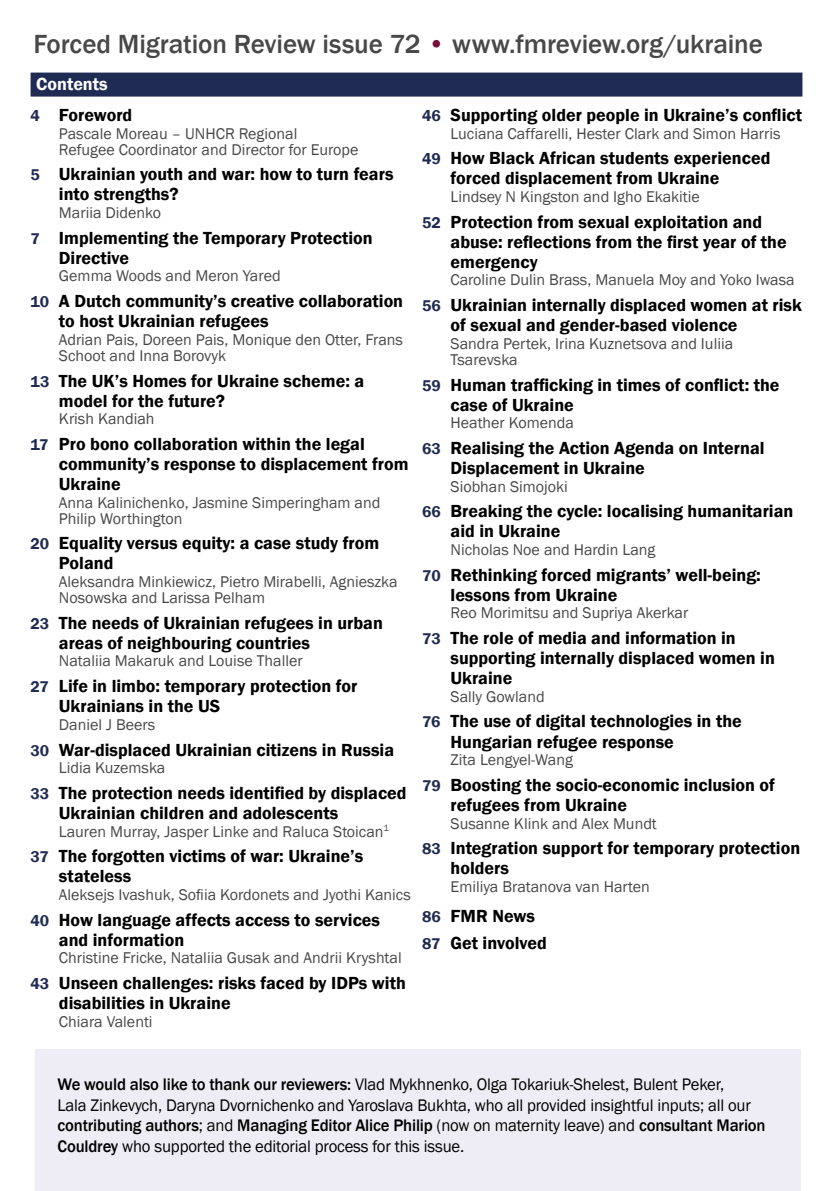
<style>
.page{position:relative;width:840px;height:1191px;background:#fff}
.page>*{position:absolute;margin:0;border:0;box-sizing:border-box;transform-origin:0 0}
.t1{font:500 27px "Franklin Gothic";letter-spacing:-.005em;color:#484848}
.t2{font:600 18px/20px "Franklin Gothic";color:#000}
.t3{font:600 18px/31.4px "Franklin Gothic";color:#fff}
.t4{font:17.2px/20.6px "Franklin Gothic";letter-spacing:-.01em;color:#000}
.t5{font:16px/16px "Franklin Gothic";color:#484848}
.s1{color:#781137}
.s2{font-size:16px;color:#202b53}
.s3{color:#000}
.s4{font-weight:500}
</style>
<div class="page">
<div style="left:31px;top:73px;width:771px;height:24px;background:#202b53"></div>
<div style="left:35px;top:1049px;width:764px;height:142px;background:#eeedf5"></div>
<h1 class="t1" style="left:33px;top:28px;width:730px">Forced Migration Review issue 72 <span class="s1">•</span> www.fmreview.org/ukraine</h1>
<p class="t3" style="left:31px;top:68px;width:103px;text-indent:6px">Contents<br><span class="s2">4</span> <span class="s3">Foreword</span></p>
<p class="t5" style="left:59px;top:126px;width:301px">Pascale Moreau – UNHCR Regional<br>Refugee Coordinator and Director for Europe</p>
<p class="t2" style="left:59px;top:164px;width:336px;text-indent:-28px"><span class="s2">5</span> Ukrainian youth and war: how to turn fears into strengths?</p>
<p class="t5" style="left:59px;top:205px;width:104px">Mariia Didenko</p>
<p class="t2" style="left:59px;top:228px;width:315px;text-indent:-28px"><span class="s2">7</span> Implementing the Temporary Protection<br>Directive</p>
<p class="t5" style="left:59px;top:268px;width:223px">Gemma Woods and Meron Yared</p>
<p class="t2" style="left:59px;top:291px;width:345px;text-indent:-28px"><span class="s2">10</span> A Dutch community’s creative collaboration to host Ukrainian refugees</p>
<p class="t5" style="left:59px;top:332px;width:345px">Adrian Pais, Doreen Pais, Monique den Otter, Frans<br>Schoot and Inna Borovyk</p>
<p class="t2" style="left:59px;top:371px;width:307px;text-indent:-28px"><span class="s2">13</span> The UK’s Homes for Ukraine scheme: a model for the future?</p>
<p class="t5" style="left:59px;top:411px;width:97px">Krish Kandiah</p>
<p class="t2" style="left:59px;top:434px;width:351px;text-indent:-28px"><span class="s2">17</span> Pro bono collaboration within the legal community’s response to displacement from<br>Ukraine</p>
<p class="t5" style="left:59px;top:494px;width:323px">Anna Kalinichenko, Jasmine Simperingham and<br>Philip Worthington</p>
<p class="t2" style="left:59px;top:533px;width:321px;text-indent:-28px"><span class="s2">20</span> Equality versus equity: a case study from<br>Poland</p>
<p class="t5" style="left:59px;top:574px;width:340px">Aleksandra Minkiewicz, Pietro Mirabelli, Agnieszka<br>Nosowska and Larissa Pelham</p>
<p class="t2" style="left:59px;top:613px;width:325px;text-indent:-28px"><span class="s2">23</span> The needs of Ukrainian refugees in urban areas of neighbouring countries</p>
<p class="t5" style="left:59px;top:653px;width:245px">Nataliia Makaruk and Louise Thaller</p>
<p class="t2" style="left:59px;top:676px;width:300px;text-indent:-28px"><span class="s2">27</span> Life in limbo: temporary protection for<br>Ukrainians in the US</p>
<p class="t5" style="left:59px;top:717px;width:98px">Daniel J Beers</p>
<p class="t2" style="left:31px;top:739px;width:365px"><span class="s2">30</span> War-displaced Ukrainian citizens in Russia</p>
<p class="t5" style="left:59px;top:760px;width:108px">Lidia Kuzemska</p>
<p class="t2" style="left:59px;top:783px;width:349px;text-indent:-28px"><span class="s2">33</span> The protection needs identified by displaced<br>Ukrainian children and adolescents</p>
<p class="t5" style="left:59px;top:823px;width:331px">Lauren Murray, Jasper Linke and Raluca Stoican<sup>1</sup></p>
<p class="t2" style="left:59px;top:846px;width:306px;text-indent:-28px"><span class="s2">37</span> The forgotten victims of war: Ukraine’s stateless</p>
<p class="t5" style="left:59px;top:887px;width:353px">Aleksejs Ivashuk, Sofiia Kordonets and Jyothi Kanics</p>
<p class="t2" style="left:59px;top:910px;width:322px;text-indent:-28px"><span class="s2">40</span> How language affects access to services and information</p>
<p class="t5" style="left:59px;top:950px;width:344px">Christine Fricke, Nataliia Gusak and Andrii Kryshtal</p>
<p class="t2" style="left:59px;top:973px;width:348px;text-indent:-28px"><span class="s2">43</span> Unseen challenges: risks faced by IDPs with disabilities in Ukraine</p>
<p class="t5" style="left:59px;top:1013px;width:95px">Chiara Valenti</p>
<p class="t2" style="left:422px;top:105px;width:381px"><span class="s2">46</span> Supporting older people in Ukraine’s conflict</p>
<p class="t5" style="left:450px;top:126px;width:331px">Luciana Caffarelli, Hester Clark and Simon Harris</p>
<p class="t2" style="left:450px;top:148px;width:321px;text-indent:-28px"><span class="s2">49</span> How Black African students experienced forced displacement from Ukraine</p>
<p class="t5" style="left:450px;top:189px;width:251px">Lindsey N Kingston and Igho Ekakitie</p>
<p class="t2" style="left:450px;top:212px;width:337px;text-indent:-28px"><span class="s2">52</span> Protection from sexual exploitation and abuse: reflections from the first year of the emergency</p>
<p class="t5" style="left:450px;top:272px;width:345px">Caroline Dulin Brass, Manuela Moy and Yoko Iwasa</p>
<p class="t2" style="left:450px;top:295px;width:352px;text-indent:-28px"><span class="s2">56</span> Ukrainian internally displaced women at risk of sexual and gender-based violence</p>
<p class="t5" style="left:450px;top:336px;width:284px">Sandra Pertek, Irina Kuznetsova and Iuliia<br>Tsarevska</p>
<p class="t2" style="left:450px;top:375px;width:330px;text-indent:-28px"><span class="s2">59</span> Human trafficking in times of conflict: the case of Ukraine</p>
<p class="t5" style="left:450px;top:415px;width:125px">Heather Komenda</p>
<p class="t2" style="left:450px;top:438px;width:315px;text-indent:-28px"><span class="s2">63</span> Realising the Action Agenda on Internal<br>Displacement in Ukraine</p>
<p class="t5" style="left:450px;top:478px;width:119px">Siobhan Simojoki</p>
<p class="t2" style="left:450px;top:501px;width:344px;text-indent:-28px"><span class="s2">66</span> Breaking the cycle: localising humanitarian aid in Ukraine</p>
<p class="t5" style="left:450px;top:542px;width:206px">Nicholas Noe and Hardin Lang</p>
<p class="t2" style="left:450px;top:565px;width:312px;text-indent:-28px"><span class="s2">70</span> Rethinking forced migrants’ well-being: lessons from Ukraine</p>
<p class="t5" style="left:450px;top:605px;width:239px">Reo Morimitsu and Supriya Akerkar</p>
<p class="t2" style="left:450px;top:628px;width:326px;text-indent:-28px"><span class="s2">73</span> The role of media and information in supporting internally displaced women in<br>Ukraine</p>
<p class="t5" style="left:450px;top:689px;width:96px">Sally Gowland</p>
<p class="t2" style="left:450px;top:711px;width:292px;text-indent:-28px"><span class="s2">76</span> The use of digital technologies in the<br>Hungarian refugee response</p>
<p class="t5" style="left:450px;top:752px;width:124px">Zita Lengyel-Wang</p>
<p class="t2" style="left:450px;top:775px;width:326px;text-indent:-28px"><span class="s2">79</span> Boosting the socio-economic inclusion of refugees from Ukraine</p>
<p class="t5" style="left:450px;top:815px;width:208px">Susanne Klink and Alex Mundt</p>
<p class="t2" style="left:450px;top:838px;width:351px;text-indent:-28px"><span class="s2">83</span> Integration support for temporary protection holders</p>
<p class="t5" style="left:450px;top:879px;width:201px">Emiliya Bratanova van Harten</p>
<p class="t2" style="left:422px;top:902px;width:126px;line-height:27.8px"><span class="s2">86</span> FMR News<br><span class="s2">87</span> Get involved</p>
<p class="t4" style="left:57px;top:1074px;width:709px"><span class="s4">We would also like to thank our reviewers:</span> Vlad Mykhnenko, Olga Tokariuk-Shelest, Bulent Peker,<br>Lala Zinkevych, Daryna Dvornichenko and Yaroslava Bukhta, who all provided insightful inputs; all our <span class="s4">contributing authors</span>; and <span class="s4">Managing Editor Alice Philip</span> (now on maternity leave) and <span class="s4">consultant Marion Couldrey</span> who supported the editorial process for this issue.</p>
</div>
